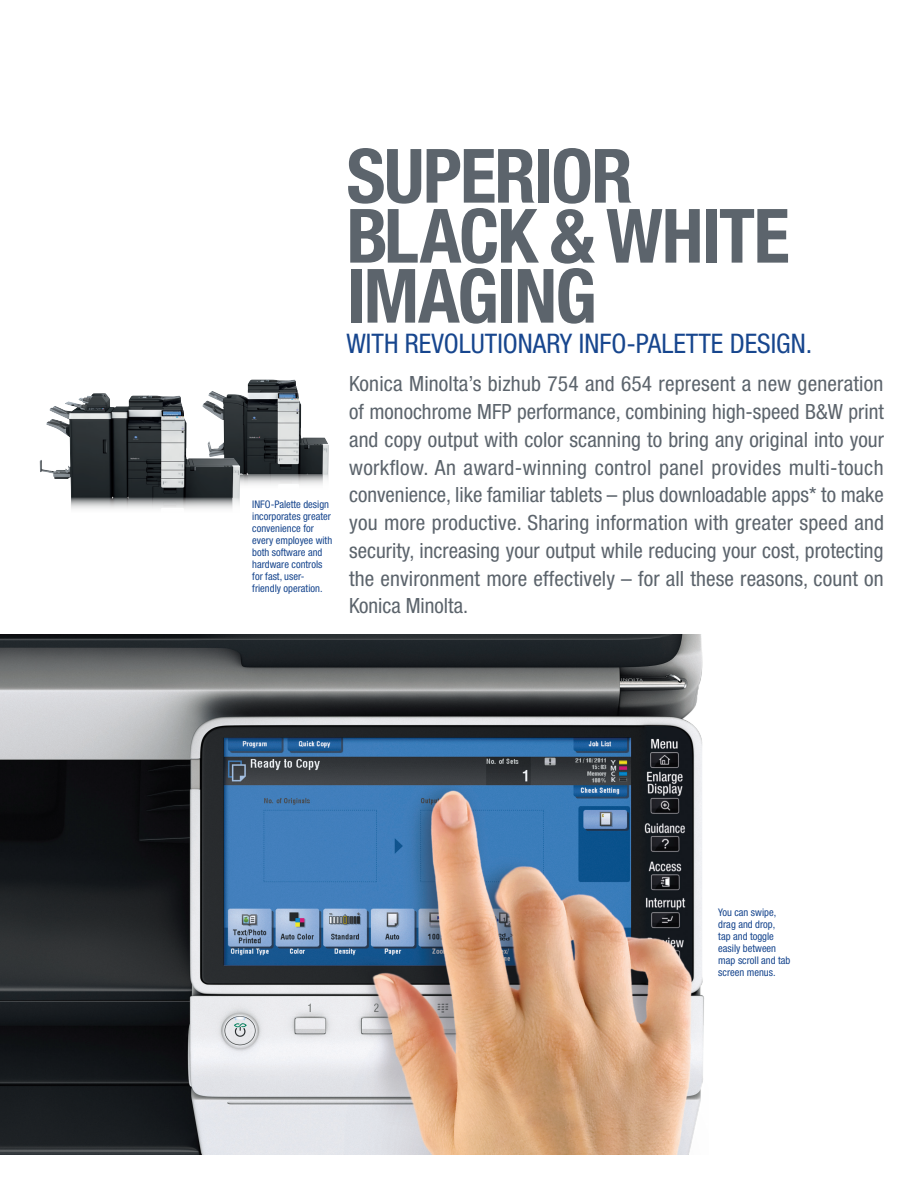
<style>
.page{position:relative;width:918px;height:1188px;background:#fff}
.page>*{position:absolute;margin:0;border:0;box-sizing:border-box;transform-origin:0 0}
.t1{font:700 condensed 75px/60px "Helvetica Neue LT Std";letter-spacing:-.025em;color:#5c646c}
.t2{font:condensed 27px "Helvetica Neue LT Std";color:#17468e}
.t3{font:condensed 21px/27.8px "Helvetica Neue LT Std";letter-spacing:.005em;color:#5c646c;text-align:justify}
.t4{font:condensed 10.5px/12px "Helvetica Neue LT Std";color:#17468e}
</style>
<div class="page">
<img style="left:0;top:634px;width:704px;height:520px">
<img style="left:203px;top:474px;width:119px;height:35px">
<img style="left:210px;top:380px;width:119px;height:94px">
<img style="left:40px;top:393px;width:200px;height:105px">
<img style="left:71px;top:498px;width:58px;height:11px">
<p class="t4" style="left:252px;top:499px;width:81px">INFO-Palette design incorporates greater convenience for every employee with both software and hardware controls for fast, user&shy;friendly operation.</p>
<h1 class="t1" style="left:346px;top:145px;width:445px">SUPERIOR<br>BLACK &amp; WHITE<br>IMAGING</h1>
<p class="t2" style="left:346px;top:327px;width:467px">WITH REVOLUTIONARY INFO-PALETTE DESIGN.</p>
<p class="t3" style="left:349px;top:370px;width:537px">Konica Minolta’s bizhub 754 and 654 represent a new generation of monochrome MFP performance, combining high-speed B&amp;W print and copy output with color scanning to bring any original into your workflow. An award-winning control panel provides multi-touch convenience, like familiar tablets – plus downloadable apps* to make you more productive. Sharing information with greater speed and security, increasing your output while reducing your cost, protecting the environment more effectively – for all these reasons, count on Konica Minolta.</p>
<p class="t4" style="left:718px;top:906px;width:74px">You can swipe, drag and drop,<br>tap and toggle easily between map scroll and tab screen menus.</p>
</div>
